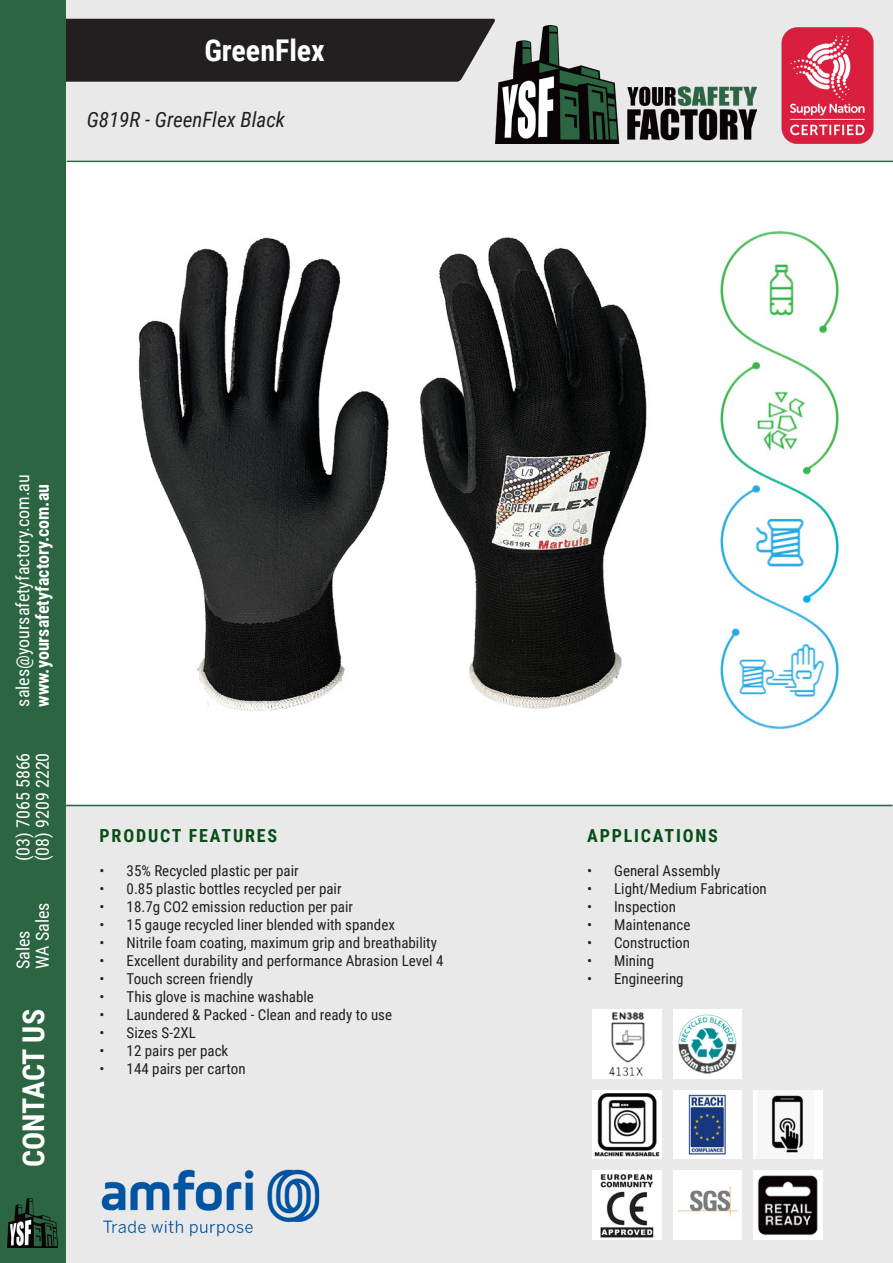
<style>
.page{position:relative;width:893px;height:1263px;background:#fff}
.page>*{position:absolute;margin:0;border:0;box-sizing:border-box;transform-origin:0 0}
.t1{font:700 30px "Roboto Condensed";color:#fff}
.t2{font:italic 21px "Roboto Condensed";color:#231f20}
.t3{font:18px "Roboto Condensed";color:#fff}
.t4{font:700 18px "Roboto Condensed";color:#fff}
.t5{font:700 18px "Roboto Condensed";letter-spacing:.1em;color:#064f16}
.t6{font:15px "Roboto Condensed";color:#231f20}
</style>
<div class="page">
<div style="left:67px;top:805px;width:825px;height:457px;background:#e9e9e9"></div>
<div style="left:66px;top:1px;width:827px;height:159px;background:#e9e9e9"></div>
<hr style="left:67px;top:161px;width:826px;height:1px;background:#2b6441">
<div style="left:65px;top:19px;width:430px;height:63px;background:#231f20"></div>
<img style="left:496px;top:26px;width:261px;height:117px">
<img style="left:781px;top:28px;width:93px;height:115px">
<hr style="left:66px;top:805px;width:826px;height:1px;background:#2b6441">
<img style="left:138px;top:237px;width:509px;height:474px">
<div style="left:0;top:0;width:65px;height:1263px;background:#2c6542"></div>
<img style="left:7px;top:1199px;width:51px;height:48px">
<img style="left:593px;top:1009px;width:68px;height:69px">
<img style="left:673px;top:1009px;width:69px;height:69px">
<img style="left:593px;top:1090px;width:68px;height:68px">
<img style="left:673px;top:1090px;width:69px;height:68px">
<img style="left:754px;top:1090px;width:68px;height:68px">
<img style="left:593px;top:1170px;width:68px;height:69px">
<img style="left:673px;top:1170px;width:69px;height:69px">
<img style="left:754px;top:1170px;width:68px;height:69px">
<img style="left:101px;top:1169px;width:219px;height:68px">
<img style="left:720px;top:231px;width:119px;height:498px">
<p class="t1" style="left:204px;top:29px;width:122px">GreenFlex</p>
<p class="t2" style="left:87px;top:105px;width:200px">G819R - GreenFlex Black</p>
<p class="t3" style="left:10px;top:707px;width:234px;rotate:-90deg">sales@yoursafetyfactory.com.au</p>
<p class="t4" style="left:30px;top:707px;width:224px;rotate:-90deg">www.yoursafetyfactory.com.au</p>
<p class="t3" style="left:10px;top:861px;width:110px;rotate:-90deg">(03) 7065 5866</p>
<p class="t3" style="left:30px;top:861px;width:110px;rotate:-90deg">(08) 9209 2220</p>
<p class="t3" style="left:30px;top:969px;width:68px;rotate:-90deg">WA Sales</p>
<p class="t3" style="left:10px;top:969px;width:40px;rotate:-90deg">Sales</p>
<p class="t1" style="left:12px;top:1167px;width:159px;rotate:-90deg">CONTACT US</p>
<p class="t5" style="left:100px;top:823px;width:179px">PRODUCT FEATURES</p>
<p class="t6" style="left:100px;top:860px;width:201px">• 35% Recycled plastic per pair</p>
<p class="t6" style="left:100px;top:878px;width:243px">• 0.85 plastic bottles recycled per pair</p>
<p class="t6" style="left:100px;top:896px;width:255px">• 18.7g CO2 emission reduction per pair</p>
<p class="t6" style="left:100px;top:914px;width:297px">• 15 gauge recycled liner blended with spandex</p>
<p class="t6" style="left:100px;top:932px;width:339px">• Nitrile foam coating, maximum grip and breathability</p>
<p class="t6" style="left:100px;top:950px;width:345px">• Excellent durability and performance Abrasion Level 4</p>
<p class="t6" style="left:100px;top:968px;width:155px">• Touch screen friendly</p>
<p class="t6" style="left:100px;top:986px;width:216px">• This glove is machine washable</p>
<p class="t6" style="left:100px;top:1004px;width:294px">• Laundered &amp; Packed - Clean and ready to use</p>
<p class="t6" style="left:100px;top:1022px;width:98px">• Sizes S-2XL</p>
<p class="t6" style="left:100px;top:1040px;width:130px">• 12 pairs per pack</p>
<p class="t6" style="left:100px;top:1058px;width:148px">• 144 pairs per carton</p>
<p class="t5" style="left:587px;top:823px;width:132px">APPLICATIONS</p>
<p class="t6" style="left:587px;top:860px;width:135px">• General Assembly</p>
<p class="t6" style="left:587px;top:878px;width:181px">• Light/Medium Fabrication</p>
<p class="t6" style="left:587px;top:896px;width:90px">• Inspection</p>
<p class="t6" style="left:587px;top:914px;width:105px">• Maintenance</p>
<p class="t6" style="left:587px;top:932px;width:104px">• Construction</p>
<p class="t6" style="left:587px;top:950px;width:69px">• Mining</p>
<p class="t6" style="left:587px;top:968px;width:98px">• Engineering</p>
</div>
